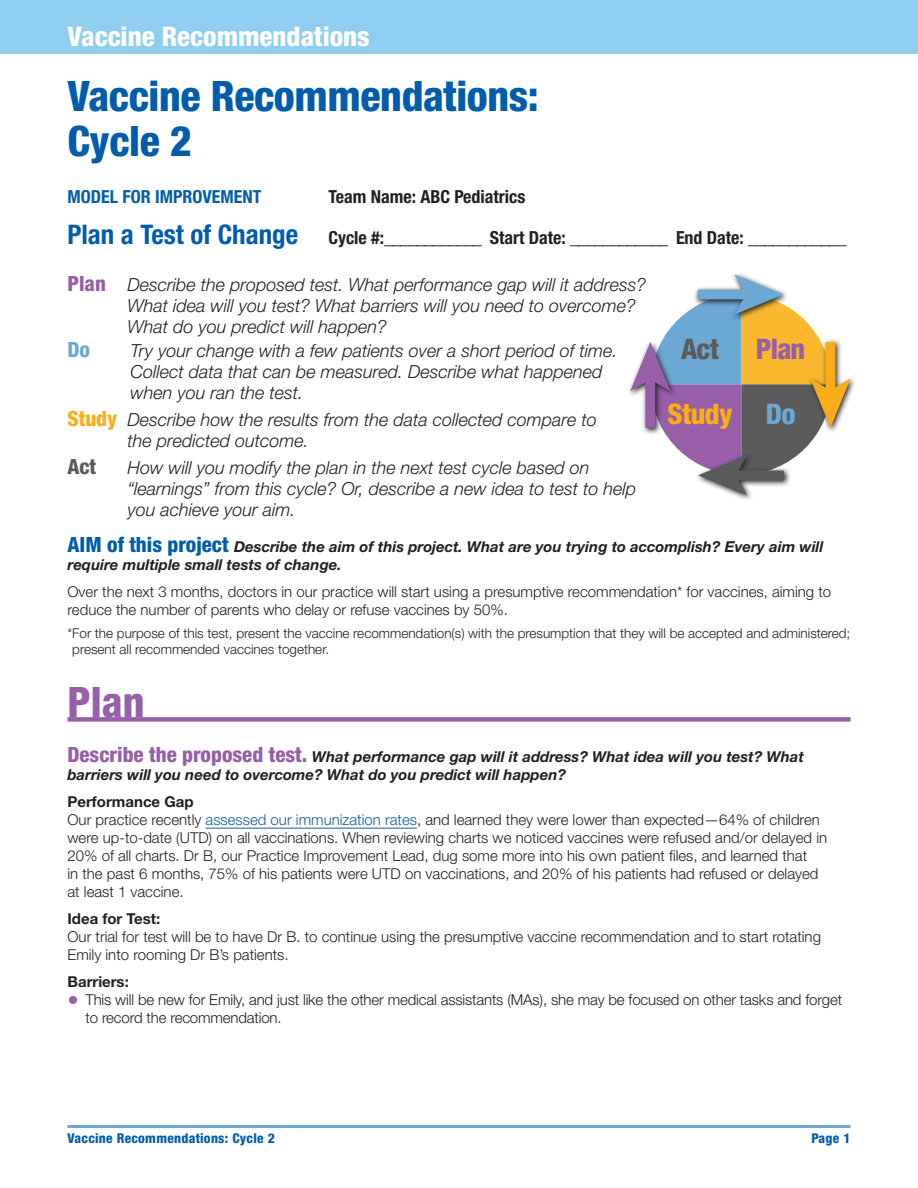
<style>
.page{position:relative;width:918px;height:1188px;background:#fff}
.page>*{position:absolute;margin:0;border:0;box-sizing:border-box;transform-origin:0 0}
._28_30_77_Hel_Neue_L{font:800 condensed 42px "Helvetica Neue LT Std";letter-spacing:-.01em;color:#015dab}
._12_15_Kepler_LT_Sem{font:800 condensed 42px "Helvetica Neue LT Std";color:#965fa8}
.t1{font:800 condensed 28.35px "Helvetica Neue LT Std";letter-spacing:-.02em;color:#faad19}
.t2{font:800 condensed 28.35px "Helvetica Neue LT Std";color:#965fa8}
.t3{font:800 condensed 28.35px "Helvetica Neue LT Std";color:#5c5b5b}
.t4{font:800 condensed 28.35px "Helvetica Neue LT Std";color:#6ca8d4}
._14_16_Hel_Neue_Lt_S{font:800 condensed 27px "Helvetica Neue LT Std";color:#fff}
._12_15_Kepler_LT_Sem-2{font:800 condensed 21px "Helvetica Neue LT Std";color:#5c5b5b}
._12_15_Kepler_LT_Sem-3{font:800 condensed 21px "Helvetica Neue LT Std";color:#6ca8d4}
._12_15_Kepler_LT_Sem-4{font:italic 300 18px/21px "Helvetica Neue LT Std";color:#231f20}
._17_19_77_Hel_Neue_L{font:700 condensed 18px "Helvetica Neue LT Std";color:#231f20}
._14_16_Hel_Neue_Lt_S-2{font:700 condensed 18px "Helvetica Neue LT Std";color:#231f20}
._14_16_Hel_Neue_Lt_S-3{font:700 condensed 18px "Helvetica Neue LT Std";color:#015dab}
._12_15_Kepler_LT_Sem-5{font:300 15px/18px "Helvetica Neue LT Std";color:#231f20}
._12_15_Kepler_LT_Sem-6{font:italic 700 15px/18px "Helvetica Neue LT Std";color:#231f20}
._12_15_Kepler_LT_Sem-7{font:700 15px "Helvetica Neue LT Std";color:#231f20}
._12_15_Kepler_LT_Sem-8{font:300 13.5px/16.5px "Helvetica Neue LT Std";color:#231f20}
.t5{font:800 condensed 13.5px "Helvetica Neue LT Std";letter-spacing:.02em;color:#015dab}
.s1{font-size:27px;color:#015dab}
.s2{font-weight:800;font-style:normal;font-stretch:condensed;font-size:21px;color:#965fa8}
.s3{font-weight:800;font-style:normal;font-stretch:condensed;font-size:21px;color:#faad19}
.s4{font-weight:800;font-style:normal;font-stretch:condensed;font-size:21px;color:#015dab}
.s5{color:#175d9e}
.s6{font-size:22.5px;color:#965fa8}
</style>
<div class="page">
<svg style="left:734px;top:495px;width:17px;height:5px"></svg>
<svg style="left:851px;top:378px;width:4px;height:15px"></svg>
<svg style="left:630px;top:274px;width:221px;height:221px"></svg>
<div style="left:0;top:0;width:918px;height:54px;background:#8fcef1"></div>
<div style="left:68px;top:717px;width:782px;height:5px;background:#965fa8"></div>
<hr style="left:206px;top:828px;width:211px;height:1px;background:#175d9e">
<hr style="left:68px;top:1125px;width:782px;height:3px;background:#6ca8d4">
<p class="_14_16_Hel_Neue_Lt_S" style="left:68px;top:20px;width:304px">Vaccine Recommendations</p>
<p class="_28_30_77_Hel_Neue_L" style="left:68px;top:70px;width:473px">Vaccine Recommendations:</p>
<p class="_28_30_77_Hel_Neue_L" style="left:68px;top:115px;width:126px">Cycle 2</p>
<p class="_14_16_Hel_Neue_Lt_S-3" style="left:68px;top:186px;width:195px">MODEL FOR IMPROVEMENT</p>
<p class="_14_16_Hel_Neue_Lt_S-2" style="left:328px;top:186px;width:199px">Team Name: ABC Pediatrics</p>
<p class="_17_19_77_Hel_Neue_L" style="left:68px;top:227px;width:780px"><span class="s1">Plan a Test of Change</span> Cycle #:____________ Start Date: ____________ End Date: ____________</p>
<p class="_12_15_Kepler_LT_Sem-4" style="left:128px;top:274px;width:520px;text-indent:-60px"><span class="s2">Plan</span> Describe the proposed test. What performance gap will it address?<br>What idea will you test? What barriers will you need to overcome?<br>What do you predict will happen?</p>
<p class="_12_15_Kepler_LT_Sem-3" style="left:68px;top:337px;width:24px">Do</p>
<p class="_12_15_Kepler_LT_Sem-4" style="left:130px;top:340px;width:489px">Try your change with a few patients over a short period of time.<br>Collect data that can be measured. Describe what happened when you ran the test.</p>
<p class="_12_15_Kepler_LT_Sem-4" style="left:128px;top:409px;width:471px;text-indent:-60px"><span class="s3">Study</span> Describe how the results from the data collected compare to the predicted outcome.</p>
<p class="_12_15_Kepler_LT_Sem-2" style="left:68px;top:454px;width:30px">Act</p>
<p class="_12_15_Kepler_LT_Sem-4" style="left:127px;top:457px;width:510px">How will you modify the plan in the next test cycle based on “learnings” from this cycle? Or, describe a new idea to test to help you achieve your aim.</p>
<p class="_12_15_Kepler_LT_Sem-6" style="left:68px;top:537px;width:757px"><span class="s4">AIM of this project</span> Describe the aim of this project. What are you trying to accomplish? Every aim will require multiple small tests of change.</p>
<p class="_12_15_Kepler_LT_Sem-5" style="left:68px;top:582px;width:765px">Over the next 3 months, doctors in our practice will start using a presumptive recommendation* for vaccines, aiming to reduce the number of parents who delay or refuse vaccines by 50%.</p>
<p class="_12_15_Kepler_LT_Sem-8" style="left:72px;top:624px;width:780px;text-indent:-5px">*For the purpose of this test, present the vaccine recommendation(s) with the presumption that they will be accepted and administered; present all recommended vaccines together.</p>
<p class="_12_15_Kepler_LT_Sem" style="left:68px;top:676px;width:79px">Plan</p>
<p class="_12_15_Kepler_LT_Sem-6" style="left:68px;top:747px;width:738px"><span class="s2">Describe the proposed test.</span> What performance gap will it address? What idea will you test? What barriers will you need to overcome? What do you predict will happen?</p>
<p class="_12_15_Kepler_LT_Sem-7" style="left:68px;top:793px;width:128px">Performance Gap</p>
<p class="_12_15_Kepler_LT_Sem-5" style="left:68px;top:810px;width:761px">Our practice recently <span class="s5">assessed our immunization rates</span>, and learned they were lower than expected—64% of children were up-to-date (UTD) on all vaccinations. When reviewing charts we noticed vaccines were refused and/or delayed in<br>20% of all charts. Dr B, our Practice Improvement Lead, dug some more into his own patient files, and learned that</p>
<p class="_12_15_Kepler_LT_Sem-5" style="left:68px;top:864px;width:752px">in the past 6 months, 75% of his patients were UTD on vaccinations, and 20% of his patients had refused or delayed</p>
<p class="_12_15_Kepler_LT_Sem-5" style="left:68px;top:882px;width:118px">at least 1 vaccine.</p>
<p class="_12_15_Kepler_LT_Sem-7" style="left:68px;top:910px;width:94px">Idea for Test:</p>
<p class="_12_15_Kepler_LT_Sem-5" style="left:68px;top:927px;width:755px">Our trial for test will be to have Dr B. to continue using the presumptive vaccine recommendation and to start rotating<br>Emily into rooming Dr B’s patients.</p>
<p class="_12_15_Kepler_LT_Sem-7" style="left:68px;top:973px;width:63px">Barriers:</p>
<p class="_12_15_Kepler_LT_Sem-5" style="left:86px;top:990px;width:758px;text-indent:-18px"><span class="s6">•</span> This will be new for Emily, and just like the other medical assistants (MAs), she may be focused on other tasks and forget to record the recommendation.</p>
<p class="t3" style="left:681px;top:332px;width:39px">Act</p>
<p class="t2" style="left:756px;top:332px;width:51px">Plan</p>
<p class="t1" style="left:668px;top:396px;width:67px">Study</p>
<p class="t4" style="left:766px;top:396px;width:31px">Do</p>
<p class="t5" style="left:68px;top:1130px;width:209px">Vaccine Recommendations: Cycle 2</p>
<p class="t5" style="left:811px;top:1130px;width:41px">Page 1</p>
</div>
